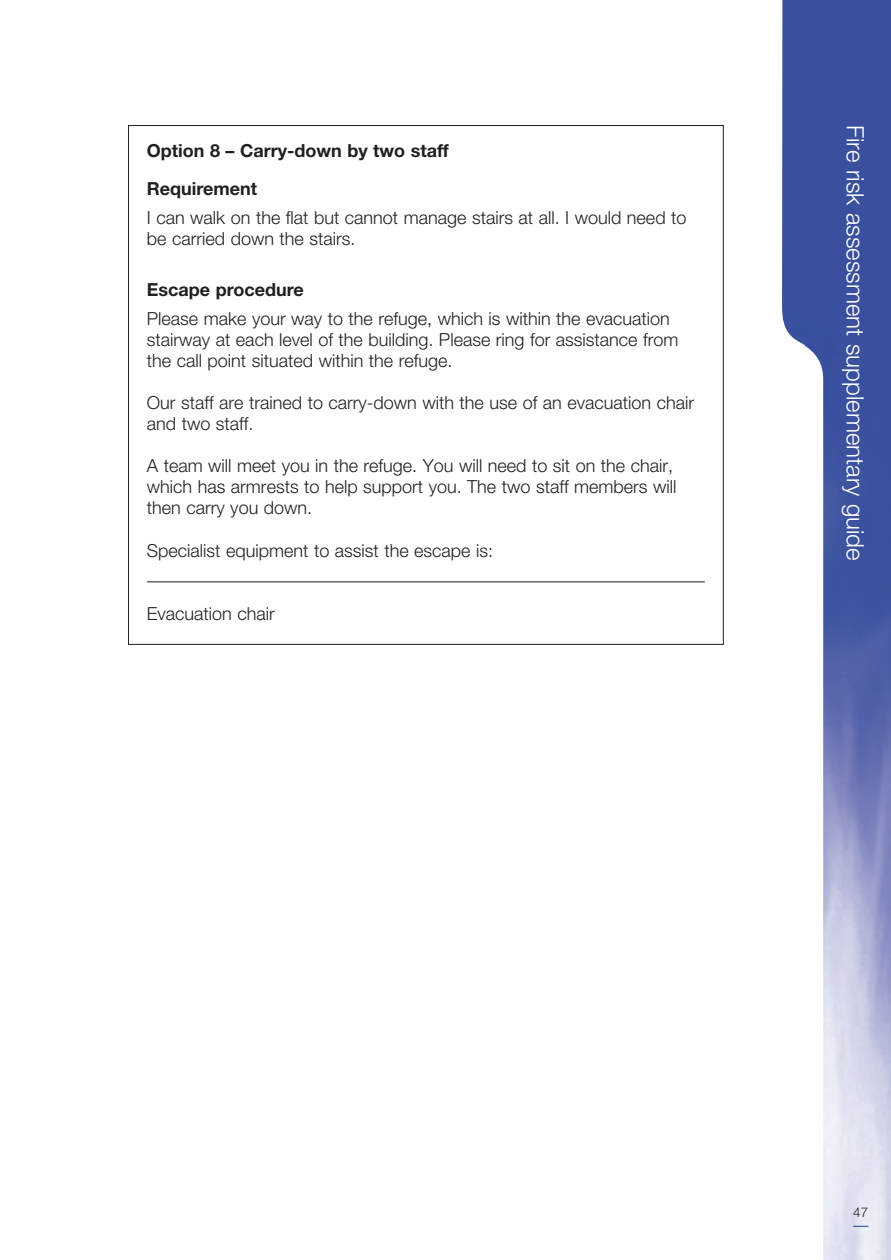
<style>
.page{position:relative;width:891px;height:1260px;background:#fff}
.page>*{position:absolute;margin:0;border:0;box-sizing:border-box;transform-origin:0 0}
.t1{font:300 24px "Helvetica Neue LT Std";color:#fff}
.t2{font:300 18px/21px "Helvetica Neue LT Std";color:#231f20}
.t3{font:700 18px/38px "Helvetica Neue LT Std";color:#231f20}
.t4{font:300 13.5px "Helvetica Neue LT Std";color:#231f20}
</style>
<div class="page">
<img style="left:782px;top:0;width:109px;height:1259px">
<svg style="left:853px;top:1225px;width:15px;height:1px"></svg>
<hr style="left:147px;top:581px;width:558px;height:1px;background:#231f20">
<p class="t3" style="left:147px;top:133px;width:303px">Option 8 – Carry-down by two staff<br>Requirement</p>
<p class="t2" style="left:147px;top:209px;width:541px">I can walk on the flat but cannot manage stairs at all. I would need to be carried down the stairs.</p>
<p class="t3" style="left:147px;top:272px;width:158px">Escape procedure</p>
<p class="t2" style="left:147px;top:310px;width:533px">Please make your way to the refuge, which is within the evacuation stairway at each level of the building. Please ring for assistance from the call point situated within the refuge.</p>
<p class="t2" style="left:147px;top:394px;width:548px">Our staff are trained to carry-down with the use of an evacuation chair and two staff.</p>
<p class="t2" style="left:147px;top:457px;width:531px">A team will meet you in the refuge. You will need to sit on the chair, which has armrests to help support you. The two staff members will then carry you down.</p>
<p class="t2" style="left:147px;top:541px;width:348px">Specialist equipment to assist the escape is:</p>
<p class="t2" style="left:147px;top:604px;width:129px">Evacuation chair</p>
<h1 class="t1" style="left:864px;top:125px;width:437px;rotate:90deg">Fire risk assessment supplementary guide</h1>
<p class="t4" style="left:853px;top:1207px;width:17px">47</p>
</div>
